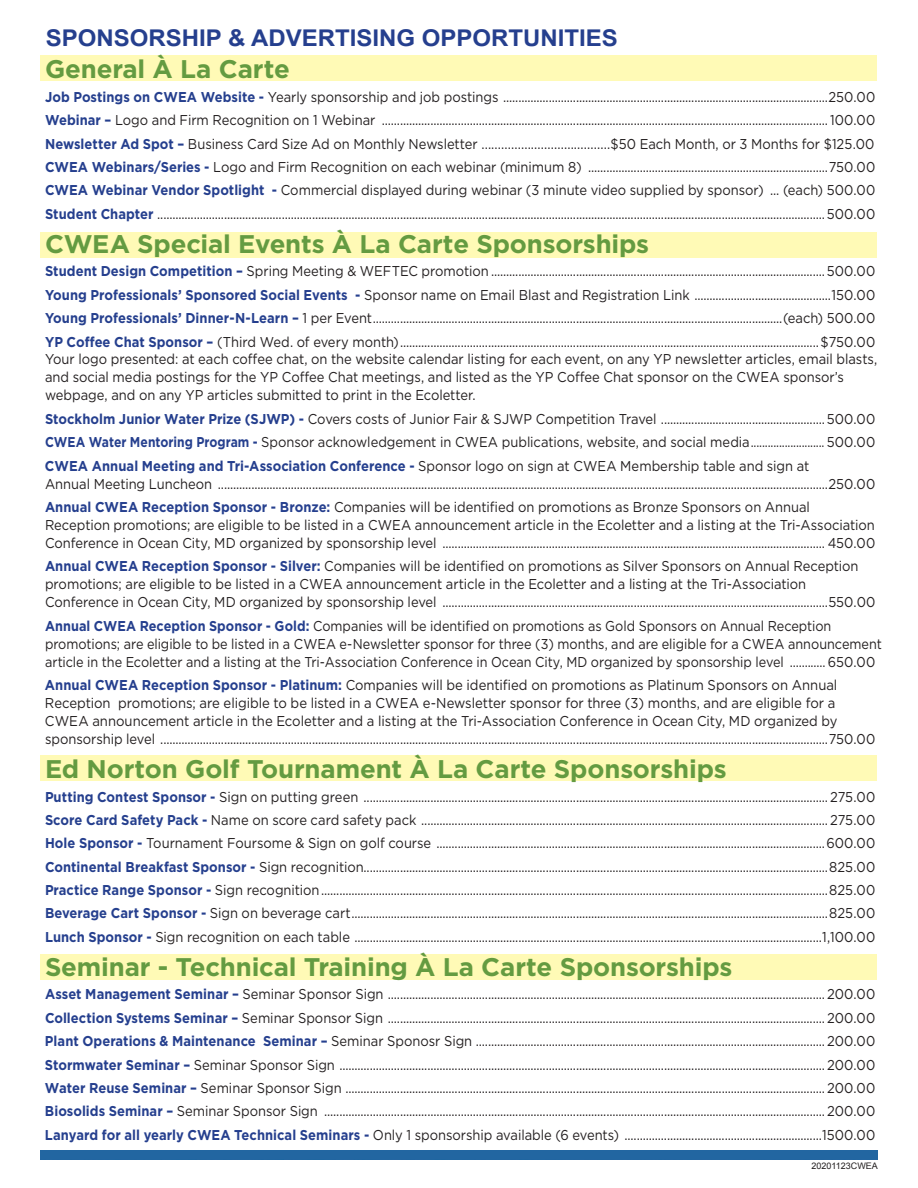
<style>
.page{position:relative;width:918px;height:1188px;background:#fff}
.page>*{position:absolute;margin:0;border:0;box-sizing:border-box;transform-origin:0 0}
.t1{font:700 25.5px "Gotham";letter-spacing:-.005em;color:#649b41}
.t2{font:700 23.1px "Arial";color:#253f8e;scale:1.04 1}
.t3{font:14.25px/23.4px "Gotham";color:#231f20;text-align:justify;scale:.91 1}
.t4{font:14.25px/18px "Gotham";color:#231f20;scale:.89 1}
.t5{font:9px "Arial";color:#231f20}
.s1{font-weight:700;color:#253f8e}
</style>
<div class="page">
<div style="left:40px;top:55px;width:838px;height:26px;background:#fffab6"></div>
<div style="left:40px;top:232px;width:838px;height:26px;background:#fffab6"></div>
<div style="left:40px;top:755px;width:838px;height:26px;background:#fffab6"></div>
<div style="left:40px;top:954px;width:838px;height:26px;background:#fffab6"></div>
<div style="left:40px;top:1151px;width:838px;height:9px;background:#2266a1"></div>
<h2 class="t2" style="left:46px;top:23px;width:549px">SPONSORSHIP &amp; ADVERTISING OPPORTUNITIES</h2>
<h1 class="t1" style="left:45px;top:53px;width:246px">General À La Carte</h1>
<p class="t3" style="left:45px;top:85px;width:914px"><span class="s1">Job Postings on CWEA Website -</span> Yearly sponsorship and job postings ...........................................................................................................250.00<br><span class="s1">Webinar –</span> Logo and Firm Recognition on 1 Webinar ................................................................................................................................................... 100.00<br><span class="s1">Newsletter Ad Spot –</span> Business Card Size Ad on Monthly Newsletter .......................................$50 Each Month, or 3 Months for $125.00<br><span class="s1">CWEA Webinars/Series -</span> Logo and Firm Recognition on each webinar (minimum 8) ...............................................................................750.00<br><span class="s1">CWEA Webinar Vendor Spotlight -</span> Commercial displayed during webinar (3 minute video supplied by sponsor) ... (each) 500.00<br><span class="s1">Student Chapter</span> ............................................................................................................................................................................................................................500.00</p>
<h1 class="t1" style="left:45px;top:227px;width:606px">CWEA Special Events À La Carte Sponsorships</h1>
<p class="t3" style="left:45px;top:259px;width:914px"><span class="s1">Student Design Competition –</span> Spring Meeting &amp; WEFTEC promotion ..............................................................................................................500.00<br><span class="s1">Young Professionals’ Sponsored Social Events -</span> Sponsor name on Email Blast and Registration Link .............................................150.00<br><span class="s1">Young Professionals’ Dinner-N-Learn –</span> 1 per Event.......................................................................................................................................(each) 500.00<br><span class="s1">YP Coffee Chat Sponsor –</span> (Third Wed. of every month)..........................................................................................................................................$750.00</p>
<p class="t3" style="left:45px;top:350px;width:916px;line-height:18px;text-align:left">Your logo presented: at each coffee chat, on the website calendar listing for each event, on any YP newsletter articles, email blasts, and social media postings for the YP Coffee Chat meetings, and listed as the YP Coffee Chat sponsor on the CWEA sponsor’s webpage, and on any YP articles submitted to print in the Ecoletter.</p>
<p class="t3" style="left:45px;top:407px;width:914px"><span class="s1">Stockholm Junior Water Prize (SJWP) -</span> Covers costs of Junior Fair &amp; SJWP Competition Travel ......................................................500.00<br><span class="s1">CWEA Water Mentoring Program -</span> Sponsor acknowledgement in CWEA publications, website, and social media.......................... 500.00<br><span class="s1">CWEA Annual Meeting and Tri-Association Conference -</span> Sponsor logo on sign at CWEA Membership table and sign at</p>
<p class="t3" style="left:45px;top:472px;width:914px">Annual Meeting Luncheon .........................................................................................................................................................................................................250.00<br><span class="s1">Annual CWEA Reception Sponsor - Bronze:</span> Companies will be identified on promotions as Bronze Sponsors on Annual</p>
<p class="t3" style="left:45px;top:516px;width:914px;line-height:18px">Reception promotions; are eligible to be listed in a CWEA announcement article in the Ecoletter and a listing at the Tri-Association<br>Conference in Ocean City, MD organized by sponsorship level .............................................................................................................................. 450.00</p>
<p class="t3" style="left:45px;top:557px;width:914px;line-height:18px;text-align:left"><span class="s1">Annual CWEA Reception Sponsor - Silver:</span> Companies will be identified on promotions as Silver Sponsors on Annual Reception promotions; are eligible to be listed in a CWEA announcement article in the Ecoletter and a listing at the Tri-Association<br>Conference in Ocean City, MD organized by sponsorship level ...............................................................................................................................550.00</p>
<p class="t4" style="left:45px;top:616px;width:942px"><span class="s1">Annual CWEA Reception Sponsor - Gold:</span> Companies will be identified on promotions as Gold Sponsors on Annual Reception promotions; are eligible to be listed in a CWEA e-Newsletter sponsor for three (3) months, and are eligible for a CWEA announcement article in the Ecoletter and a listing at the Tri-Association Conference in Ocean City, MD organized by sponsorship level ............ 650.00</p>
<p class="t3" style="left:45px;top:676px;width:914px;line-height:18px;text-align:left"><span class="s1">Annual CWEA Reception Sponsor - Platinum:</span> Companies will be identified on promotions as Platinum Sponsors on Annual Reception promotions; are eligible to be listed in a CWEA e-Newsletter sponsor for three (3) months, and are eligible for a CWEA announcement article in the Ecoletter and a listing at the Tri-Association Conference in Ocean City, MD organized by sponsorship level ............................................................................................................................................................................................................................750.00</p>
<h1 class="t1" style="left:45px;top:752px;width:683px">Ed Norton Golf Tournament À La Carte Sponsorships</h1>
<p class="t3" style="left:45px;top:785px;width:914px"><span class="s1">Putting Contest Sponsor -</span> Sign on putting green ......................................................................................................................................................... 275.00<br><span class="s1">Score Card Safety Pack -</span> Name on score card safety pack ...................................................................................................................................... 275.00<br><span class="s1">Hole Sponsor -</span> Tournament Foursome &amp; Sign on golf course ................................................................................................................................600.00<br><span class="s1">Continental Breakfast Sponsor -</span> Sign recognition.........................................................................................................................................................825.00<br><span class="s1">Practice Range Sponsor -</span> Sign recognition.......................................................................................................................................................................825.00<br><span class="s1">Beverage Cart Sponsor -</span> Sign on beverage cart.............................................................................................................................................................825.00<br><span class="s1">Lunch Sponsor -</span> Sign recognition on each table ..........................................................................................................................................................1,100.00</p>
<h1 class="t1" style="left:45px;top:950px;width:689px">Seminar - Technical Training À La Carte Sponsorships</h1>
<p class="t3" style="left:45px;top:982px;width:914px"><span class="s1">Asset Management Seminar –</span> Seminar Sponsor Sign ................................................................................................................................................ 200.00<br><span class="s1">Collection Systems Seminar –</span> Seminar Sponsor Sign ................................................................................................................................................ 200.00<br><span class="s1">Plant Operations &amp; Maintenance Seminar –</span> Seminar Sponosr Sign ................................................................................................................... 200.00<br><span class="s1">Stormwater Seminar –</span> Seminar Sponsor Sign ................................................................................................................................................................ 200.00<br><span class="s1">Water Reuse Seminar –</span> Seminar Sponsor Sign .............................................................................................................................................................. 200.00<br><span class="s1">Biosolids Seminar –</span> Seminar Sponsor Sign ..................................................................................................................................................................... 200.00<br><span class="s1">Lanyard for all yearly CWEA Technical Seminars -</span> Only 1 sponsorship available (6 events) .................................................................1500.00</p>
<p class="t5" style="left:812px;top:1160px;width:68px">20201123CWEA</p>
</div>
